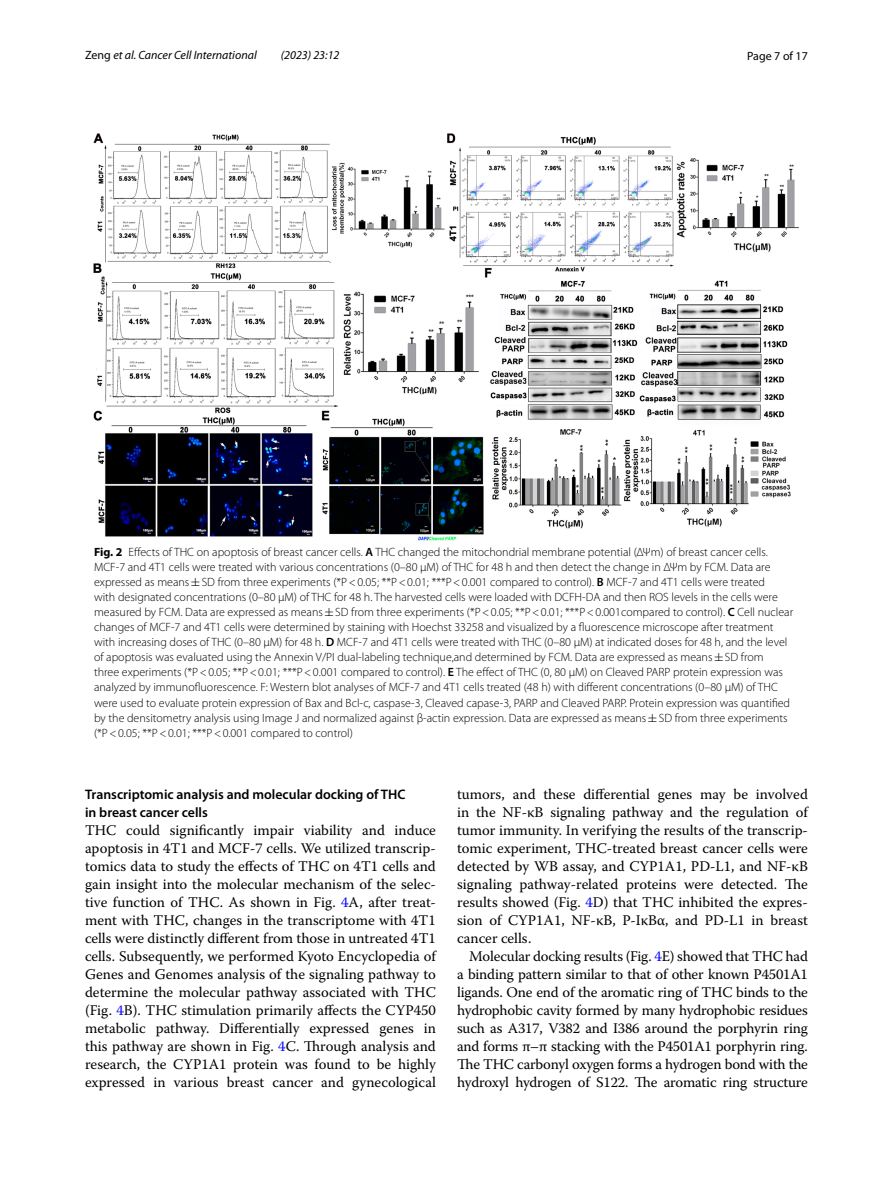
<style>
.page{position:relative;width:893px;height:1187px;background:#fff}
.page>*{position:absolute;margin:0;border:0;box-sizing:border-box;transform-origin:0 0}
.t1{font:14.7px/18px "Warnock Pro";color:#000;text-align:justify}
.t2{font:600 13.8px/18px "Myriad Pro";color:#000}
.t3{font:300 12px/15px "Myriad Pro";color:#000}
.t4{font:italic 12px "Myriad Pro";color:#000}
.t5{font:12px "Myriad Pro";color:#000}
.s1{font-style:normal}
.s2{font-weight:700}
.s3{font-weight:600}
.s4{font-family:"MTSY";font-weight:400}
.s5{color:#00f}
</style>
<div class="page">
<img style="left:94px;top:133px;width:705px;height:408px">
<p class="t4" style="left:85px;top:48px;width:173px"><span class="s1">Zeng</span> et al. Cancer Cell International</p>
<p class="t4" style="left:281px;top:48px;width:60px">(2023) 23:12</p>
<p class="t5" style="left:747px;top:48px;width:62px">Page 7 of 17</p>
<p class="t3" style="left:94px;top:545px;width:701px"><span class="s2">Fig. 2</span> Effects of THC on apoptosis of breast cancer cells. <span class="s3">A</span> THC changed the mitochondrial membrane potential (ΔΨm) of breast cancer cells.<br>MCF-7 and 4T1 cells were treated with various concentrations (0–80 μM) of THC for 48 h and then detect the change in ΔΨm by FCM. Data are expressed as means<span class="s4">±</span>SD from three experiments (*P&lt;0.05; **P&lt;0.01; ***P&lt;0.001 compared to control). <span class="s3">B</span> MCF-7 and 4T1 cells were treated<br>with designated concentrations (0–80 μM) of THC for 48 h. The harvested cells were loaded with DCFH-DA and then ROS levels in the cells were measured by FCM. Data are expressed as means<span class="s4">±</span>SD from three experiments (*P&lt;0.05; **P&lt;0.01; ***P&lt;0.001compared to control). <span class="s3">C</span> Cell nuclear changes of MCF-7 and 4T1 cells were determined by staining with Hoechst 33258 and visualized by a fluorescence microscope after treatment with increasing doses of THC (0–80 μM) for 48 h. <span class="s3">D</span> MCF-7 and 4T1 cells were treated with THC (0–80 μM) at indicated doses for 48 h, and the level of apoptosis was evaluated using the Annexin V/PI dual-labeling technique,and determined by FCM. Data are expressed as means<span class="s4">±</span>SD from<br>three experiments (*P&lt;0.05; **P&lt;0.01; ***P&lt;0.001 compared to control). <span class="s3">E</span> The effect of THC (0, 80 μM) on Cleaved PARP protein expression was analyzed by immunofluorescence. F: Western blot analyses of MCF-7 and 4T1 cells treated (48 h) with different concentrations (0–80 μM) of THC were used to evaluate protein expression of Bax and Bcl-c, caspase-3, Cleaved capase-3, PARP and Cleaved PARP. Protein expression was quantified by the densitometry analysis using Image J and normalized against β-actin expression. Data are expressed as means<span class="s4">±</span>SD from three experiments (*P&lt;0.05; **P&lt;0.01; ***P&lt;0.001 compared to control)</p>
<p class="t2" style="left:85px;top:784px;width:322px">Transcriptomic analysis and molecular docking of THC in breast cancer cells</p>
<p class="t1" style="left:85px;top:820px;width:352px">THC could significantly impair viability and induce apoptosis in 4T1 and MCF-7 cells. We utilized transcrip&shy;tomics data to study the effects of THC on 4T1 cells and gain insight into the molecular mechanism of the selec&shy;tive function of THC. As shown in Fig. <span class="s5">4</span>A, after treat&shy;ment with THC, changes in the transcriptome with 4T1 cells were distinctly different from those in untreated 4T1 cells. Subsequently, we performed Kyoto Encyclopedia of Genes and Genomes analysis of the signaling pathway to determine the molecular pathway associated with THC (Fig. <span class="s5">4</span>B). THC stimulation primarily affects the CYP450 metabolic pathway. Differentially expressed genes in this pathway are shown in Fig. <span class="s5">4</span>C. Through analysis and research, the CYP1A1 protein was found to be highly expressed in various breast cancer and gynecological</p>
<p class="t1" style="left:457px;top:785px;width:352px">tumors, and these differential genes may be involved in the NF-κB signaling pathway and the regulation of tumor immunity. In verifying the results of the transcrip&shy;tomic experiment, THC-treated breast cancer cells were detected by WB assay, and CYP1A1, PD-L1, and NF-κB signaling pathway-related proteins were detected. The results showed (Fig. <span class="s5">4</span>D) that THC inhibited the expres&shy;sion of CYP1A1, NF-κB, P-IκBα, and PD-L1 in breast cancer cells.</p>
<p class="t1" style="left:457px;top:947px;width:352px;text-indent:12px">Molecular docking results (Fig. <span class="s5">4</span>E) showed that THC had a binding pattern similar to that of other known P4501A1 ligands. One end of the aromatic ring of THC binds to the hydrophobic cavity formed by many hydrophobic residues such as A317, V382 and I386 around the porphyrin ring and forms π–π stacking with the P4501A1 porphyrin ring.<br>The THC carbonyl oxygen forms a hydrogen bond with the hydroxyl hydrogen of S122. The aromatic ring structure</p>
</div>
